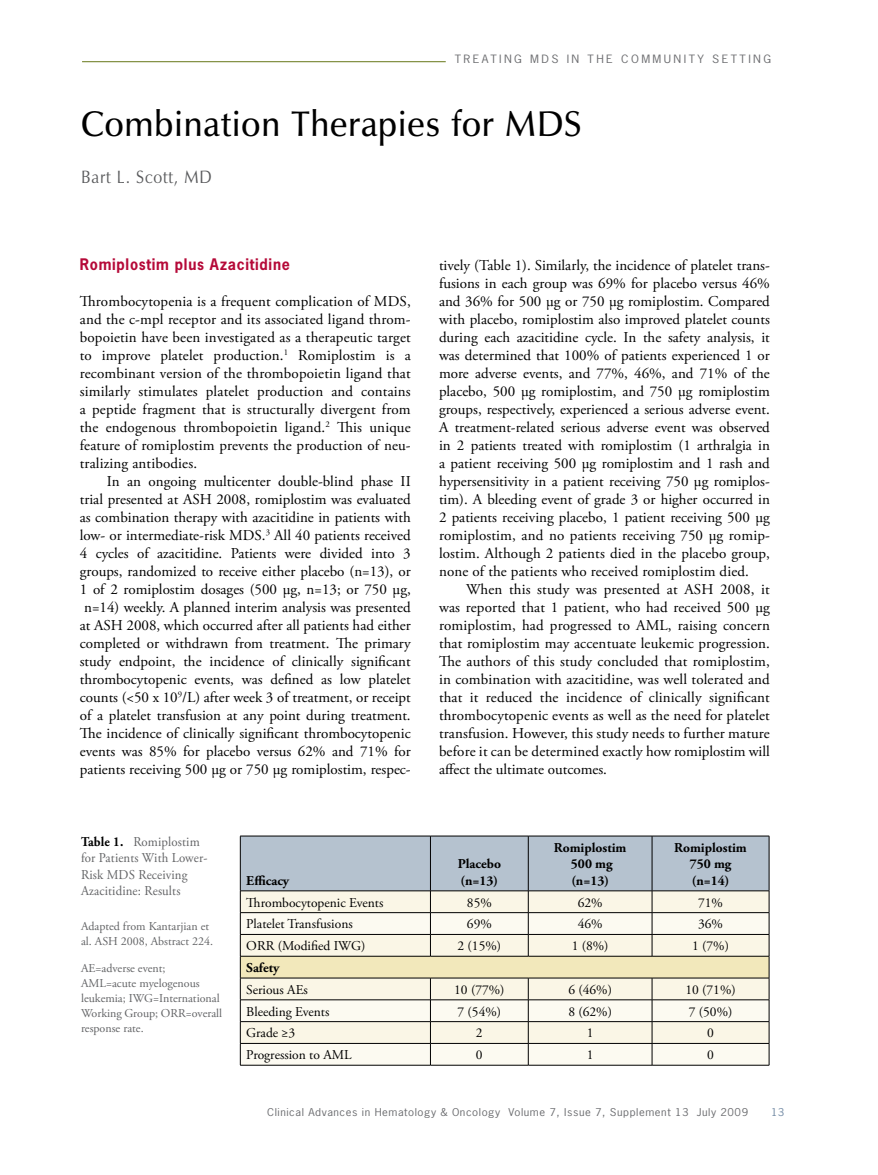
<style>
.page{position:relative;width:878px;height:1175px;background:#fff}
.page>*{position:absolute;margin:0;border:0;box-sizing:border-box;transform-origin:0 0}
.t1{font:600 36px "Zapf Humanist 601 BT";letter-spacing:.025em;color:#000;scale:.95 1}
.t2{font:18px "Zapf Humanist 601 BT";letter-spacing:.05em;color:#58595b;scale:.9 1}
.t3{font:15px/18px "Adobe Garamond Pro";letter-spacing:.005em;color:#000;text-align:justify}
.t4{font:700 15px "News Gothic Std";letter-spacing:.05em;color:#b50938;scale:.95 1}
.t5{font:13.5px "Adobe Garamond Pro";color:#000}
.t6{font:13.5px/16.5px "Adobe Garamond Pro";letter-spacing:.01em;color:#636466;scale:.95 1}
.t7{font:700 13.5px/16.5px "Adobe Garamond Pro";color:#000;text-align:center}
.t8{font:12px/15px "Adobe Garamond Pro";color:#636466}
.t9{font:10.8px "News Gothic Std";letter-spacing:.2em;color:#6d6e71;scale:1.11 1}
.t10{font:10.2px "News Gothic Std";letter-spacing:.05em;color:#6d6e71;scale:1.11 1}
.t11{font:10.2px "News Gothic Std";color:#738ba5;scale:1.11 1}
.s1{font-weight:700;color:#000}
</style>
<div class="page">
<hr style="left:82px;top:61px;width:363px;height:1px;background:#677718">
<hr style="left:240px;top:835px;width:190px;height:1px;background:#000">
<hr style="left:430px;top:835px;width:98px;height:1px;background:#000">
<hr style="left:528px;top:835px;width:124px;height:1px;background:#000">
<hr style="left:652px;top:835px;width:117px;height:1px;background:#000">
<svg style="left:240px;top:836px;width:529px;height:229px"></svg>
<hr style="left:240px;top:1065px;width:190px;height:1px;background:#000">
<hr style="left:430px;top:1065px;width:98px;height:1px;background:#000">
<hr style="left:528px;top:1065px;width:124px;height:1px;background:#000">
<hr style="left:652px;top:1065px;width:117px;height:1px;background:#000">
<p class="t9" style="left:455px;top:52px;width:32px">Treati</p>
<p class="t9" style="left:504px;top:52px;width:125px">ng MDS in th e Comm</p>
<p class="t9" style="left:664px;top:52px;width:67px">unit y Setti</p>
<p class="t9" style="left:753px;top:52px;width:18px">ng</p>
<h1 class="t1" style="left:81px;top:101px;width:528px">Combination Therapies for MDS</h1>
<p class="t2" style="left:81px;top:166px;width:147px">Bart L. Scott, MD</p>
<p class="t4" style="left:80px;top:254px;width:223px">Romiplostim plus Azacitidine</p>
<p class="t3" style="left:80px;top:293px;width:332px">Thrombocytopenia is a frequent complication of MDS, and the c-mpl receptor and its associated ligand throm&shy;bopoietin have been investigated as a therapeutic target to improve platelet production.<sup>1</sup> Romiplostim is a recombinant version of the thrombopoietin ligand that similarly stimulates platelet production and contains a peptide fragment that is structurally divergent from the endogenous thrombopoietin ligand.<sup>2</sup> This unique feature of romiplostim prevents the production of neu&shy;tralizing antibodies.</p>
<p class="t3" style="left:80px;top:473px;width:332px;text-indent:27px">In an ongoing multicenter double-blind phase II trial presented at ASH 2008, romiplostim was evaluated as combination therapy with azacitidine in patients with low- or intermediate-risk MDS.<sup>3</sup> All 40 patients received 4 cycles of azacitidine. Patients were divided into 3 groups, randomized to receive either placebo (n=13), or 1 of 2 romiplostim dosages (500 µg, n=13; or 750 µg, n=14) weekly. A planned interim analysis was presented at ASH 2008, which occurred after all patients had either completed or withdrawn from treatment. The primary study endpoint, the incidence of clinically significant thrombocytopenic events, was defined as low platelet counts (&lt;50 x 10<sup>9</sup>/L) after week 3 of treatment, or receipt of a platelet transfusion at any point during treatment.<br>The incidence of clinically significant thrombocytopenic events was 85% for placebo versus 62% and 71% for patients receiving 500 µg or 750 µg romiplostim, respec-</p>
<p class="t3" style="left:439px;top:257px;width:332px">tively (Table 1). Similarly, the incidence of platelet trans&shy;fusions in each group was 69% for placebo versus 46% and 36% for 500 µg or 750 µg romiplostim. Compared with placebo, romiplostim also improved platelet counts during each azacitidine cycle. In the safety analysis, it was determined that 100% of patients experienced 1 or more adverse events, and 77%, 46%, and 71% of the placebo, 500 µg romiplostim, and 750 µg romiplostim groups, respectively, experienced a serious adverse event.<br>A treatment-related serious adverse event was observed in 2 patients treated with romiplostim (1 arthralgia in a patient receiving 500 µg romiplostim and 1 rash and hypersensitivity in a patient receiving 750 µg romiplos&shy;tim). A bleeding event of grade 3 or higher occurred in 2 patients receiving placebo, 1 patient receiving 500 µg romiplostim, and no patients receiving 750 µg romip&shy;lostim. Although 2 patients died in the placebo group, none of the patients who received romiplostim died.</p>
<p class="t3" style="left:439px;top:581px;width:332px;text-indent:27px">When this study was presented at ASH 2008, it was reported that 1 patient, who had received 500 µg romiplostim, had progressed to AML, raising concern that romiplostim may accentuate leukemic progression.<br>The authors of this study concluded that romiplostim, in combination with azacitidine, was well tolerated and that it reduced the incidence of clinically significant thrombocytopenic events as well as the need for platelet transfusion. However, this study needs to further mature before it can be determined exactly how romiplostim will affect the ultimate outcomes.</p>
<p class="t6" style="left:81px;top:833px;width:134px"><span class="s1">Table 1.</span> Romiplostim for Patients With Lower-<br>Risk MDS Receiving<br>Azacitidine: Results</p>
<p class="t8" style="left:81px;top:919px;width:134px">Adapted from Kantarjian et al. ASH 2008, Abstract 224.</p>
<p class="t8" style="left:81px;top:961px;width:143px">AE=adverse event;<br>AML=acute myelogenous leukemia; IWG=International<br>Working Group; ORR=overall response rate.</p>
<p class="t7" style="left:246px;top:872px;width:44px">Efficacy</p>
<p class="t7" style="left:458px;top:856px;width:45px;text-align:left">Placebo (n=13)</p>
<p class="t7" style="left:554px;top:839px;width:74px">Romiplostim<br>500 mg (n=13)</p>
<p class="t7" style="left:674px;top:839px;width:74px">Romiplostim<br>750 mg (n=14)</p>
<p class="t5" style="left:246px;top:894px;width:138px">Thrombocytopenic Events</p>
<p class="t5" style="left:467px;top:894px;width:26px">85%</p>
<p class="t5" style="left:577px;top:894px;width:26px">62%</p>
<p class="t5" style="left:698px;top:894px;width:26px">71%</p>
<p class="t5" style="left:246px;top:916px;width:108px">Platelet Transfusions</p>
<p class="t5" style="left:467px;top:916px;width:26px">69%</p>
<p class="t5" style="left:577px;top:916px;width:26px">46%</p>
<p class="t5" style="left:698px;top:916px;width:26px">36%</p>
<p class="t5" style="left:246px;top:937px;width:121px">ORR (Modified IWG)</p>
<p class="t5" style="left:457px;top:937px;width:45px">2 (15%)</p>
<p class="t5" style="left:571px;top:937px;width:38px">1 (8%)</p>
<p class="t5" style="left:692px;top:937px;width:38px">1 (7%)</p>
<p class="t7" style="left:246px;top:959px;width:35px">Safety</p>
<p class="t5" style="left:246px;top:981px;width:63px">Serious AEs</p>
<p class="t5" style="left:454px;top:981px;width:52px">10 (77%)</p>
<p class="t5" style="left:568px;top:981px;width:45px">6 (46%)</p>
<p class="t5" style="left:685px;top:981px;width:52px">10 (71%)</p>
<p class="t5" style="left:246px;top:1003px;width:85px">Bleeding Events</p>
<p class="t5" style="left:457px;top:1003px;width:45px">7 (54%)</p>
<p class="t5" style="left:568px;top:1003px;width:45px">8 (62%)</p>
<p class="t5" style="left:688px;top:1003px;width:45px">7 (50%)</p>
<p class="t5" style="left:246px;top:1025px;width:50px">Grade ≥3</p>
<p class="t5" style="left:476px;top:1025px;width:8px">2</p>
<p class="t5" style="left:586px;top:1025px;width:8px">1</p>
<p class="t5" style="left:707px;top:1025px;width:8px">0</p>
<p class="t5" style="left:246px;top:1046px;width:107px">Progression to AML</p>
<p class="t5" style="left:476px;top:1046px;width:8px">0</p>
<p class="t5" style="left:586px;top:1046px;width:8px">1</p>
<p class="t5" style="left:707px;top:1046px;width:8px">0</p>
<p class="t10" style="left:267px;top:1105px;width:435px">Clinical Advances in Hematology &amp; Oncology Volume 7, Issue 7, Supplement 13 July 2009</p>
<p class="t11" style="left:771px;top:1105px;width:13px">13</p>
</div>
